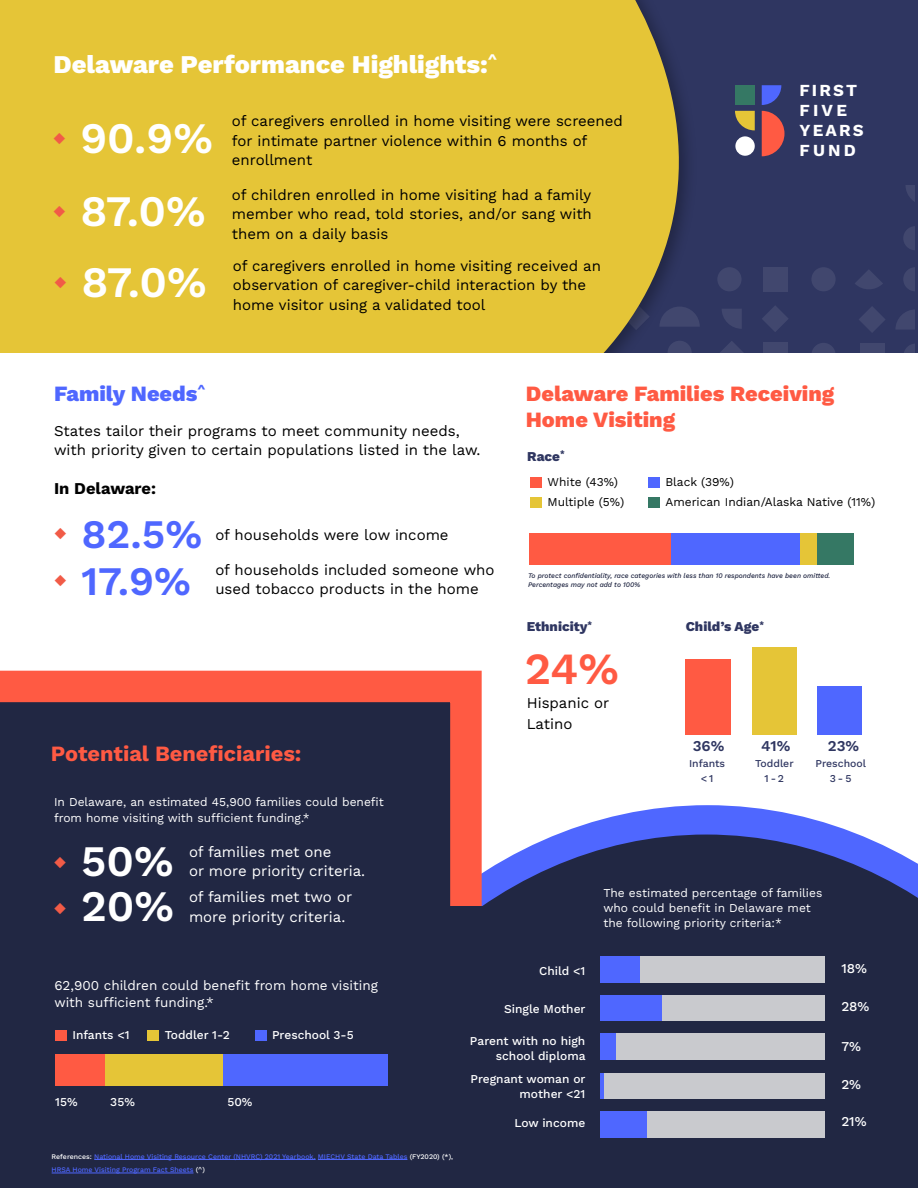
<style>
.page{position:relative;width:918px;height:1188px;background:#fff}
.page>*{position:absolute;margin:0;border:0;box-sizing:border-box;transform-origin:0 0}
.t1{font:600 44.55px "Work Sans";color:#ff5a43}
.t2{font:600 43.5px "Work Sans";color:#fff}
.t3{font:600 40.5px "Work Sans";color:#4f67ff}
.t4{font:800 25.5px "Work Sans";color:#fff}
.t5{font:800 21.75px/26.1px "Work Sans";color:#ff5a43}
.t6{font:700 21.75px "Work Sans";color:#ff5a43}
.t7{font:800 21.75px "Work Sans";color:#4f67ff}
.t8{font:700 16.8px/19.8px "Work Sans";letter-spacing:.13em;color:#fff}
.t9{font:700 16.5px "Work Sans";color:#000}
.t10{font:15px/19.5px "Work Sans";color:#000}
.t11{font:15px/19.5px "Work Sans";color:#fff}
.t12{font:600 15px "Work Sans";color:#2f3661}
.t13{font:13.5px/16.2px "Work Sans";color:#fff}
.t14{font:800 13.5px "Work Sans";color:#2f3661}
.t15{font:500 13.5px "Work Sans";color:#fff}
.t16{font:12px/15px "Work Sans";color:#fff}
.t17{font:500 12px/15px "Work Sans";color:#fff;text-align:right}
.t18{font:12px/19.5px "Work Sans";color:#000}
.t19{font:500 10.5px/15px "Work Sans";color:#2f3661;text-align:center}
.t20{font:500 7.05px/13.5px "Work Sans";color:#4f67ff}
.t21{font:italic 500 7.05px/9px "Work Sans";color:#212743;scale:.96 1}
.s1{color:#fff}
</style>
<div class="page">
<div style="left:0;top:0;width:918px;height:357px;background:#2f3661"></div>
<svg style="left:728px;top:309px;width:14px;height:20px"></svg>
<svg style="left:762px;top:306px;width:26px;height:26px"></svg>
<svg style="left:812px;top:343px;width:23px;height:10px"></svg>
<svg style="left:728px;top:341px;width:15px;height:12px"></svg>
<div style="left:763px;top:343px;width:24px;height:10px;background:#41476e"></div>
<div style="left:811px;top:267px;width:25px;height:24px;background:#41476e;border-radius:50%"></div>
<div style="left:717px;top:267px;width:25px;height:24px;background:#41476e;border-radius:50%"></div>
<svg style="left:855px;top:270px;width:28px;height:19px"></svg>
<div style="left:763px;top:267px;width:24px;height:24px;background:#41476e"></div>
<svg style="left:896px;top:310px;width:19px;height:19px"></svg>
<svg style="left:859px;top:307px;width:26px;height:25px"></svg>
<svg style="left:904px;top:344px;width:11px;height:9px"></svg>
<div style="left:860px;top:344px;width:24px;height:9px;background:#41476e"></div>
<svg style="left:903px;top:267px;width:12px;height:24px"></svg>
<svg style="left:903px;top:226px;width:12px;height:24px"></svg>
<svg style="left:906px;top:185px;width:9px;height:17px"></svg>
<svg style="left:0;top:0;width:728px;height:353px;background:#d4b83a"></svg>
<div style="left:0;top:353px;width:918px;height:479px;background:#fff"></div>
<svg style="left:556px;top:805px;width:304px;height:30px"></svg>
<svg style="left:482px;top:835px;width:436px;height:72px;background:#3a447b"></svg>
<svg style="left:0;top:671px;width:482px;height:236px;background:#4a3043"></svg>
<div style="left:735px;top:85px;width:20px;height:20px;background:#357864"></div>
<div style="left:735px;top:136px;width:20px;height:20px;background:#fff;border-radius:50%"></div>
<svg style="left:762px;top:111px;width:23px;height:45px"></svg>
<svg style="left:762px;top:85px;width:19px;height:20px"></svg>
<svg style="left:735px;top:111px;width:20px;height:19px"></svg>
<div style="left:0;top:907px;width:918px;height:281px;background:#212743"></div>
<hr style="left:94px;top:1159px;width:222px;height:1px;background:#4f67ff">
<hr style="left:318px;top:1159px;width:89px;height:1px;background:#4f67ff">
<hr style="left:52px;top:1173px;width:142px;height:1px;background:#4f67ff">
<div style="left:55px;top:1055px;width:51px;height:31px;background:#ff5a43"></div>
<div style="left:106px;top:1055px;width:117px;height:31px;background:#e5c537"></div>
<div style="left:223px;top:1055px;width:165px;height:31px;background:#4f67ff"></div>
<div style="left:55px;top:1030px;width:12px;height:10px;background:#ff5a43"></div>
<div style="left:147px;top:1030px;width:12px;height:10px;background:#e5c537"></div>
<div style="left:255px;top:1030px;width:12px;height:10px;background:#4f67ff"></div>
<div style="left:529px;top:533px;width:142px;height:31px;background:#ff5a43"></div>
<div style="left:671px;top:533px;width:130px;height:31px;background:#4f67ff"></div>
<div style="left:801px;top:533px;width:16px;height:31px;background:#e5c537"></div>
<div style="left:817px;top:533px;width:37px;height:31px;background:#357864"></div>
<div style="left:686px;top:659px;width:45px;height:75px;background:#ff5a43"></div>
<div style="left:752px;top:648px;width:44px;height:86px;background:#e5c537"></div>
<div style="left:818px;top:686px;width:44px;height:48px;background:#4f67ff"></div>
<div style="left:600px;top:956px;width:41px;height:26px;background:#4f67ff"></div>
<div style="left:600px;top:995px;width:63px;height:26px;background:#4f67ff"></div>
<div style="left:600px;top:1033px;width:16px;height:27px;background:#4f67ff"></div>
<div style="left:600px;top:1073px;width:5px;height:25px;background:#4f67ff"></div>
<div style="left:600px;top:1111px;width:47px;height:27px;background:#4f67ff"></div>
<div style="left:641px;top:956px;width:184px;height:26px;background:#c9cace"></div>
<div style="left:663px;top:995px;width:162px;height:26px;background:#c9cace"></div>
<div style="left:616px;top:1033px;width:209px;height:27px;background:#c9cace"></div>
<div style="left:605px;top:1073px;width:220px;height:25px;background:#c9cace"></div>
<div style="left:647px;top:1111px;width:178px;height:27px;background:#c9cace"></div>
<div style="left:530px;top:477px;width:12px;height:11px;background:#ff5a43"></div>
<div style="left:530px;top:497px;width:12px;height:10px;background:#e5c537"></div>
<div style="left:648px;top:477px;width:12px;height:11px;background:#4f67ff"></div>
<div style="left:648px;top:497px;width:12px;height:10px;background:#357864"></div>
<h3 class="t4" style="left:53px;top:45px;width:445px">Delaware Performance Highlights:<sup>^</sup></h3>
<h2 class="t2" style="left:53px;top:105px;width:161px"><sup>◆</sup> 90.9%</h2>
<h2 class="t2" style="left:53px;top:178px;width:154px"><sup>◆</sup> 87.0%</h2>
<p class="t10" style="left:232px;top:111px;width:392px">of caregivers enrolled in home visiting were screened for intimate partner violence within 6 months of enrollment</p>
<p class="t10" style="left:232px;top:184px;width:361px;text-align:justify">of children enrolled in home visiting had a family member who read, told stories, and/or sang with them on a daily basis</p>
<h2 class="t2" style="left:54px;top:249px;width:154px"><sup>◆</sup> 87.0%</h2>
<p class="t10" style="left:233px;top:255px;width:370px">of caregivers enrolled in home visiting received an observation of caregiver-child interaction by the home visitor using a validated tool</p>
<p class="t8" style="left:799px;top:82px;width:66px">FIRST<br>FIVE<br>YEARS<br>FUND</p>
<h3 class="t7" style="left:54px;top:377px;width:153px">Family Needs<sup>^</sup></h3>
<p class="t10" style="left:54px;top:420px;width:428px">States tailor their programs to meet community needs, with priority given to certain populations listed in the law.</p>
<p class="t9" style="left:54px;top:476px;width:104px">In Delaware:</p>
<h3 class="t3" style="left:54px;top:503px;width:149px"><sup>◆</sup> 82.5%</h3>
<h3 class="t3" style="left:54px;top:550px;width:138px"><sup>◆</sup> 17.9%</h3>
<p class="t10" style="left:215px;top:525px;width:235px">of households were low income</p>
<p class="t10" style="left:215px;top:559px;width:281px">of households included someone who used tobacco products in the home</p>
<h3 class="t6" style="left:51px;top:737px;width:252px">Potential Beneficiaries:</h3>
<p class="t16" style="left:54px;top:793px;width:331px;line-height:16.5px">In Delaware, an estimated 45,900 families could benefit from home visiting with sufficient funding.*</p>
<h2 class="t2" style="left:54px;top:828px;width:121px"><sup>◆</sup> 50%</h2>
<h2 class="t2" style="left:54px;top:873px;width:121px"><sup>◆</sup> 20%</h2>
<p class="t11" style="left:189px;top:841px;width:178px">of families met one<br>or more priority criteria.</p>
<p class="t11" style="left:189px;top:887px;width:165px">of families met two or more priority criteria.</p>
<h3 class="t5" style="left:526px;top:379px;width:310px">Delaware Families Receiving<br>Home Visiting</h3>
<p class="t14" style="left:527px;top:446px;width:39px">Race<sup>*</sup></p>
<p class="t18" style="left:548px;top:472px;width:78px">White (43%)<br>Multiple (5%)</p>
<p class="t18" style="left:665px;top:472px;width:211px">Black (39%)<br>American Indian/Alaska Native (11%)</p>
<p class="t21" style="left:528px;top:570px;width:316px">To protect confidentiality, race categories with less than 10 respondents have been omitted.<br>Percentages may not add to 100%</p>
<p class="t14" style="left:686px;top:616px;width:80px">Child’s Age<sup>*</sup></p>
<p class="t14" style="left:527px;top:616px;width:67px">Ethnicity<sup>*</sup></p>
<h1 class="t1" style="left:525px;top:635px;width:96px">24%</h1>
<p class="t10" style="left:527px;top:691px;width:84px;line-height:21.6px">Hispanic or<br>Latino</p>
<p class="t12" style="left:693px;top:735px;width:33px">36%</p>
<p class="t12" style="left:761px;top:735px;width:31px">41%</p>
<p class="t12" style="left:828px;top:735px;width:33px">23%</p>
<p class="t19" style="left:689px;top:755px;width:37px">Infants &lt;1</p>
<p class="t19" style="left:755px;top:755px;width:40px">Toddler<br>1-2</p>
<p class="t19" style="left:815px;top:755px;width:52px">Preschool<br>3-5</p>
<p class="t16" style="left:603px;top:885px;width:220px">The estimated percentage of families who could benefit in Delaware met the following priority criteria:*</p>
<p class="t13" style="left:54px;top:977px;width:325px">62,900 children could benefit from home visiting with sufficient funding.*</p>
<p class="t17" style="left:72px;top:1027px;width:59px">Infants &lt;1</p>
<p class="t17" style="left:165px;top:1027px;width:67px">Toddler 1-2</p>
<p class="t17" style="left:272px;top:1027px;width:83px">Preschool 3-5</p>
<p class="t17" style="left:55px;top:1094px;width:24px">15%</p>
<p class="t17" style="left:110px;top:1094px;width:26px">35%</p>
<p class="t17" style="left:227px;top:1094px;width:27px">50%</p>
<p class="t20" style="left:52px;top:1149px;width:403px"><span class="s1">References:</span> National Home Visiting Resource Center (NHVRC) 2021 Yearbook, MIECHV State Data Tables <span class="s1">(FY2020) (*),<br></span>HRSA Home Visiting Program Fact Sheets <span class="s1">(^)</span></p>
<p class="t17" style="left:539px;top:963px;width:48px">Child &lt;1</p>
<p class="t17" style="left:504px;top:1001px;width:83px">Single Mother</p>
<p class="t17" style="left:470px;top:1032px;width:117px">Parent with no high school diploma</p>
<p class="t17" style="left:470px;top:1071px;width:117px">Pregnant woman or mother &lt;21</p>
<p class="t17" style="left:514px;top:1115px;width:72px">Low income</p>
<p class="t15" style="left:841px;top:959px;width:27px">18%</p>
<p class="t15" style="left:841px;top:996px;width:30px">28%</p>
<p class="t15" style="left:841px;top:1036px;width:21px">7%</p>
<p class="t15" style="left:841px;top:1074px;width:21px">2%</p>
<p class="t15" style="left:841px;top:1111px;width:27px">21%</p>
</div>
